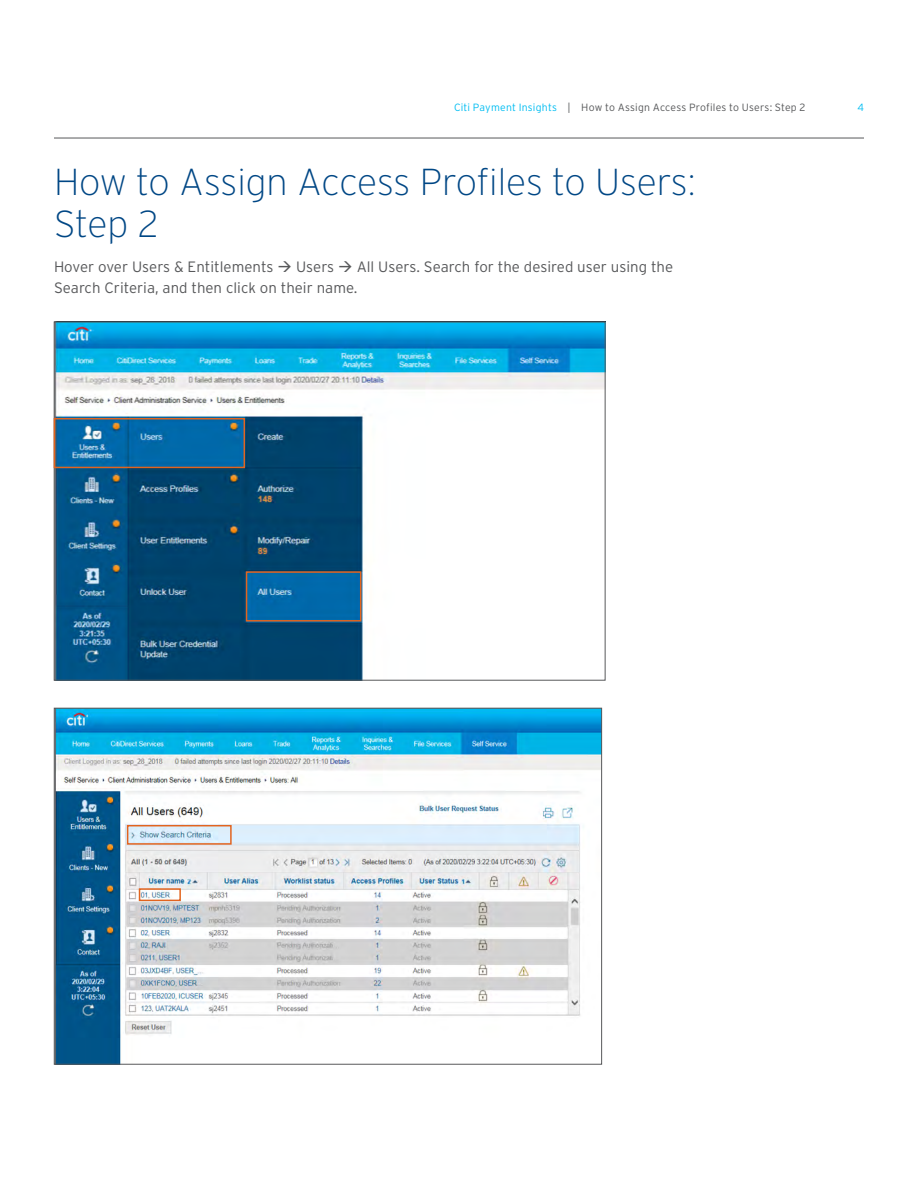
<style>
.page{position:relative;width:918px;height:1188px;background:#fff}
.page>*{position:absolute;margin:0;border:0;box-sizing:border-box;transform-origin:0 0}
.Section_Head{font:200 37.5px/42px "Interstate";letter-spacing:-.01em;color:#004785}
.Main_Text{font:300 15px/21px "Interstate Pl";color:#58595b}
.t1{font:300 10.5px "Interstate";letter-spacing:.015em;color:#58595b}
.t2{font:300 10.5px "Interstate";color:#00bdf2}
.s1{color:#00bdf2}
</style>
<div class="page">
<hr style="left:54px;top:138px;width:810px;height:1px;background:#58595b">
<img style="left:56px;top:324px;width:547px;height:354px">
<img style="left:56px;top:710px;width:544px;height:353px">
<div style="left:54px;top:418px;width:191px;height:50px;border:2px solid #e2641f"></div>
<div style="left:246px;top:571px;width:115px;height:51px;border:2px solid #e2641f"></div>
<div style="left:127px;top:825px;width:105px;height:20px;border:2px solid #e2641f"></div>
<div style="left:139px;top:888px;width:42px;height:13px;border:2px solid #e2641f"></div>
<p class="t1" style="left:454px;top:101px;width:353px"><span class="s1">Citi Payment Insights</span> | How to Assign Access Profiles to Users: Step 2</p>
<p class="t2" style="left:857px;top:101px;width:8px">4</p>
<p class="Section_Head" style="left:54px;top:161px;width:643px">How to Assign Access Profiles to Users:<br>Step 2</p>
<p class="Main_Text" style="left:54px;top:256px;width:621px">Hover over Users &amp; Entitlements → Users → All Users. Search for the desired user using the<br>Search Criteria, and then click on their name.</p>
</div>
